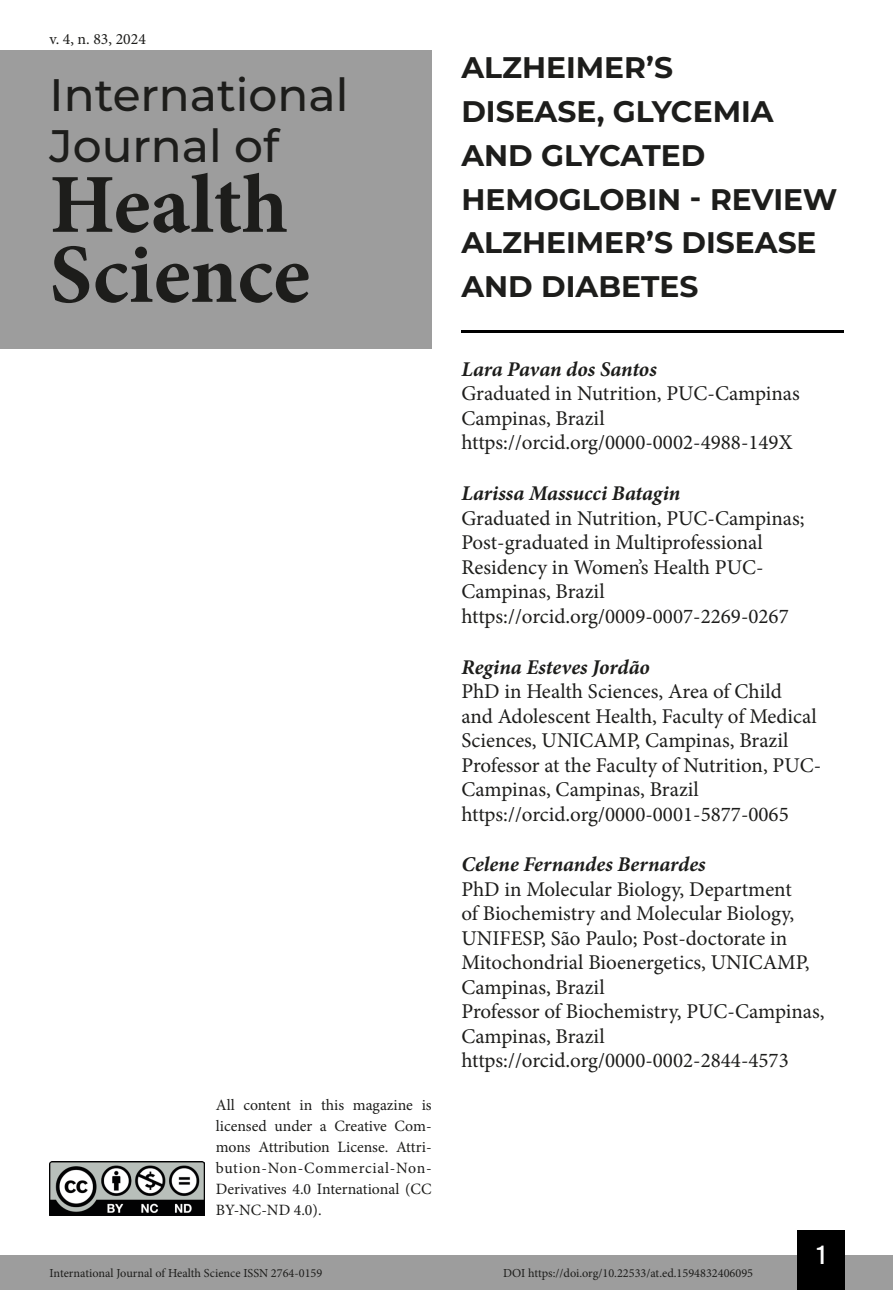
<style>
.page{position:relative;width:893px;height:1290px;background:#fff}
.page>*{position:absolute;margin:0;border:0;box-sizing:border-box;transform-origin:0 0}
.t1{font:700 84px/70px "Minion Pro";color:#1d1d1b}
.t2{font:500 45.5px/50.8px "Montserrat";color:#1d1d1b}
.Título_Artigo{font:700 29.75px/43.8px "Montserrat";color:#1d1d1b}
.t3{font:26.25px "Bebas Kai";color:#fff}
.Infos_autor{font:21px/24.5px "Minion Pro";color:#1d1d1b}
.Autor{font:italic 700 21px "Minion Pro";color:#1d1d1b}
.t4{font:15.75px/21px "Minion Pro";color:#1d1d1b;text-align:justify}
.t5{font:12.25px "Minion Pro";color:#1d1d1b}
</style>
<div class="page">
<div style="left:0;top:1255px;width:893px;height:35px;background:#9d9d9d"></div>
<div style="left:797px;top:1230px;width:48px;height:60px;background:#000"></div>
<img style="left:50px;top:1161px;width:154px;height:54px">
<div style="left:0;top:50px;width:432px;height:298px;background:#9d9d9d"></div>
<hr style="left:461px;top:330px;width:382px;height:2px;background:#000">
<p class="t4" style="left:50px;top:28px;width:98px">v. 4, n. 83, 2024</p>
<h2 class="t2" style="left:50px;top:68px;width:300px">International<br>Journal of</h2>
<h1 class="t1" style="left:50px;top:169px;width:262px">Health<br>Science</h1>
<p class="t4" style="left:216px;top:1095px;width:217px">All content in this magazine is licensed under a Creative Com&shy;mons Attribution License. Attri&shy;bution-Non-Commercial-Non-Derivatives 4.0 International (CC BY-NC-ND 4.0).</p>
<p class="Título_Artigo" style="left:461px;top:44px;width:377px">ALZHEIMER’S<br>DISEASE, GLYCEMIA<br>AND GLYCATED<br>HEMOGLOBIN - REVIEW<br>ALZHEIMER’S DISEASE<br>AND DIABETES</p>
<p class="Autor" style="left:461px;top:354px;width:197px">Lara Pavan dos Santos</p>
<p class="Infos_autor" style="left:461px;top:382px;width:340px">Graduated in Nutrition, PUC-Campinas</p>
<p class="Infos_autor" style="left:461px;top:406px;width:145px">Campinas, Brazil</p>
<p class="Infos_autor" style="left:461px;top:431px;width:333px">https://orcid.org/0000-0002-4988-149X</p>
<p class="Autor" style="left:461px;top:478px;width:220px">Larissa Massucci Batagin</p>
<p class="Infos_autor" style="left:461px;top:506px;width:345px">Graduated in Nutrition, PUC-Campinas;<br>Post-graduated in Multiprofessional<br>Residency in Women’s Health PUC-<br>Campinas, Brazil</p>
<p class="Infos_autor" style="left:461px;top:604px;width:329px">https://orcid.org/0009-0007-2269-0267</p>
<p class="Autor" style="left:461px;top:652px;width:190px">Regina Esteves Jordão</p>
<p class="Infos_autor" style="left:461px;top:679px;width:357px">PhD in Health Sciences, Area of Child and Adolescent Health, Faculty of Medical<br>Sciences, UNICAMP, Campinas, Brazil</p>
<p class="Infos_autor" style="left:461px;top:753px;width:361px">Professor at the Faculty of Nutrition, PUC-<br>Campinas, Campinas, Brazil</p>
<p class="Infos_autor" style="left:461px;top:802px;width:329px">https://orcid.org/0000-0001-5877-0065</p>
<p class="Autor" style="left:461px;top:849px;width:246px">Celene Fernandes Bernardes</p>
<p class="Infos_autor" style="left:461px;top:877px;width:350px">PhD in Molecular Biology, Department of Biochemistry and Molecular Biology, UNIFESP, São Paulo; Post-doctorate in Mitochondrial Bioenergetics, UNICAMP, Campinas, Brazil</p>
<p class="Infos_autor" style="left:461px;top:999px;width:365px">Professor of Biochemistry, PUC-Campinas,<br>Campinas, Brazil</p>
<p class="Infos_autor" style="left:461px;top:1048px;width:329px">https://orcid.org/0000-0002-2844-4573</p>
<p class="t3" style="left:817px;top:1241px;width:10px">1</p>
<p class="t5" style="left:50px;top:1265px;width:274px">International Journal of Health Science ISSN 2764-0159</p>
<p class="t5" style="left:503px;top:1265px;width:252px">DOI https://doi.org/10.22533/at.ed.1594832406095</p>
</div>
